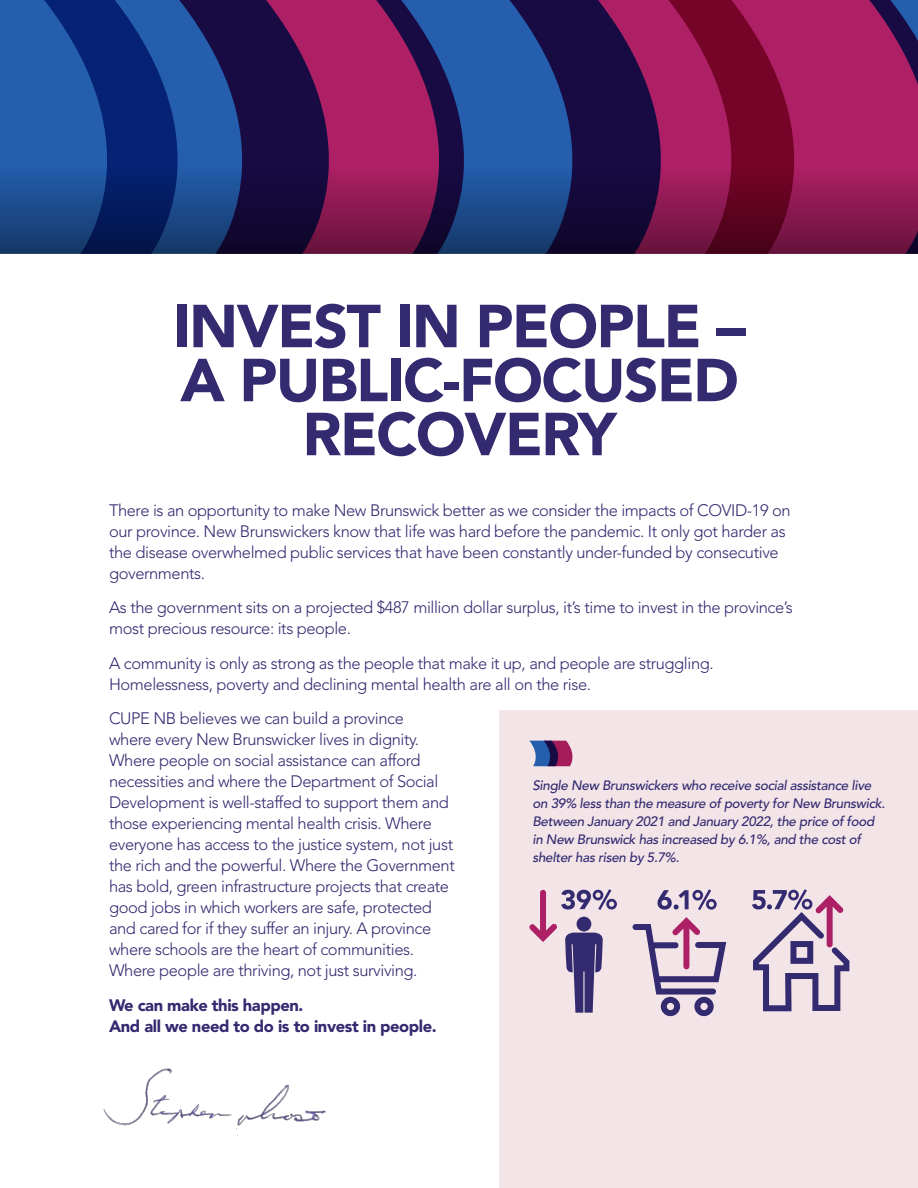
<style>
.page{position:relative;width:918px;height:1188px;background:#fff}
.page>*{position:absolute;margin:0;border:0;box-sizing:border-box;transform-origin:0 0}
.t1{font:900 60px/54px "Avenir LT Std";letter-spacing:-.025em;color:#332a70;text-align:center}
.t2{font:300 16.5px/21px "Avenir LT Std";letter-spacing:-.025em;color:#332a70}
.t3{font:900 16.5px/21px "Avenir LT Std";letter-spacing:-.025em;color:#332a70}
.t4{font:italic 500 13.5px/18px "Avenir LT Std";letter-spacing:-.025em;color:#332a70}
</style>
<div class="page">
<div style="left:499px;top:711px;width:419px;height:477px;background:#f3e4e8"></div>
<div style="left:0;top:0;width:44px;height:167px;background:#245eac"></div>
<div style="left:465px;top:0;width:45px;height:167px;background:#245eac"></div>
<svg style="left:44px;top:0;width:135px;height:167px;background:#133e8e"></svg>
<svg style="left:179px;top:0;width:286px;height:167px;background:#542568"></svg>
<svg style="left:510px;top:0;width:158px;height:167px;background:#342465"></svg>
<svg style="left:668px;top:0;width:250px;height:167px;background:#9a1855"></svg>
<img style="left:103px;top:1068px;width:223px;height:62px">
<svg style="left:529px;top:741px;width:44px;height:25px"></svg>
<svg style="left:633px;top:917px;width:93px;height:99px"></svg>
<svg style="left:658px;top:889px;width:59px;height:21px"></svg>
<svg style="left:752px;top:889px;width:97px;height:122px"></svg>
<svg style="left:529px;top:889px;width:88px;height:124px"></svg>
<div style="left:577px;top:917px;width:14px;height:14px;background:#332a70;border-radius:50%"></div>
<svg style="left:0;top:167px;width:918px;height:87px;background:#412259"></svg>
<p class="t1" style="left:173px;top:299px;width:575px">INVEST IN PEOPLE –<br>A PUBLIC-FOCUSED<br>RECOVERY</p>
<p class="t2" style="left:109px;top:500px;width:683px">There is an opportunity to make New Brunswick better as we consider the impacts of COVID-19 on our province. New Brunswickers know that life was hard before the pandemic. It only got harder as the disease overwhelmed public services that have been constantly under-funded by consecutive governments.</p>
<p class="t2" style="left:109px;top:597px;width:685px">As the government sits on a projected $487 million dollar surplus, it’s time to invest in the province’s most precious resource: its people.</p>
<p class="t2" style="left:109px;top:653px;width:606px">A community is only as strong as the people that make it up, and people are struggling.<br>Homelessness, poverty and declining mental health are all on the rise.</p>
<p class="t2" style="left:109px;top:708px;width:347px">CUPE NB believes we can build a province<br>where every New Brunswicker lives in dignity.<br>Where people on social assistance can afford necessities and where the Department of Social Development is well-staffed to support them and those experiencing mental health crisis. Where everyone has access to the justice system, not just the rich and the powerful. Where the Government has bold, green infrastructure projects that create good jobs in which workers are safe, protected and cared for if they suffer an injury. A province where schools are the heart of communities.<br>Where people are thriving, not just surviving.</p>
<p class="t3" style="left:109px;top:994px;width:329px">We can make this happen.<br>And all we need to do is to invest in people.</p>
<p class="t4" style="left:532px;top:777px;width:354px">Single New Brunswickers who receive social assistance live on 39% less than the measure of poverty for New Brunswick.<br>Between January 2021 and January 2022, the price of food in New Brunswick has increased by 6.1%, and the cost of shelter has risen by 5.7%.</p>
</div>
